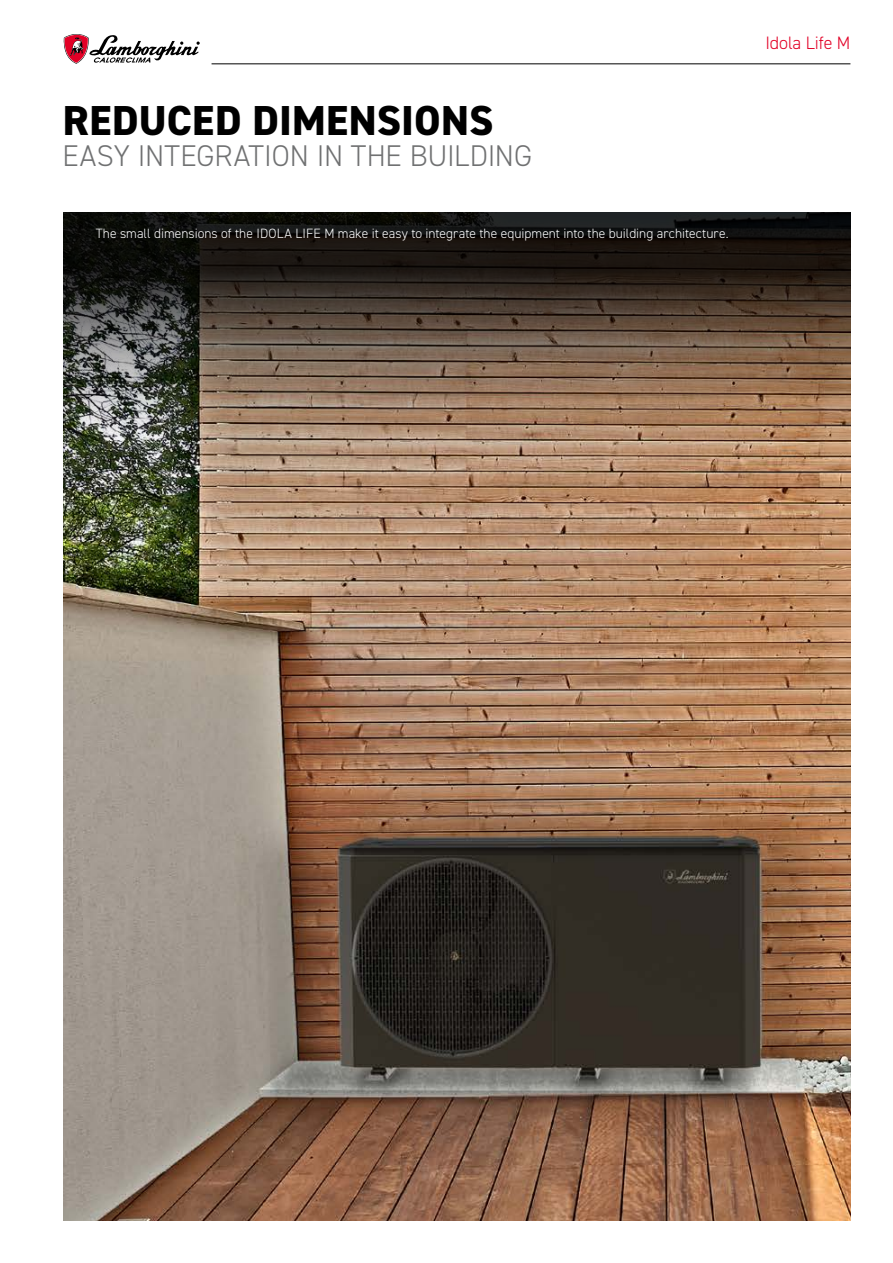
<style>
.page{position:relative;width:893px;height:1263px;background:#fff}
.page>*{position:absolute;margin:0;border:0;box-sizing:border-box;transform-origin:0 0}
.t1{font:800 42px "DIN2014";letter-spacing:.005em;color:#000}
.t2{font:300 30px "DIN2014";letter-spacing:-.005em;color:#707172}
.t3{font:300 18px "DIN2014";letter-spacing:-.01em;color:#e20026}
.t4{font:300 13.5px "DIN2014";color:#fff}
</style>
<div class="page">
<img style="left:64px;top:485px;width:786px;height:735px">
<img style="left:64px;top:213px;width:786px;height:272px">
<hr style="left:212px;top:63px;width:638px;height:1px;background:#000">
<svg style="left:63px;top:34px;width:137px;height:30px"></svg>
<h1 class="t1" style="left:63px;top:92px;width:432px">REDUCED DIMENSIONS</h1>
<h2 class="t2" style="left:63px;top:138px;width:471px">EASY INTEGRATION IN THE BUILDING</h2>
<p class="t4" style="left:96px;top:225px;width:634px">The small dimensions of the IDOLA LIFE M make it easy to integrate the equipment into the building architecture.</p>
<h3 class="t3" style="left:765px;top:31px;width:86px">Idola Life M</h3>
</div>
